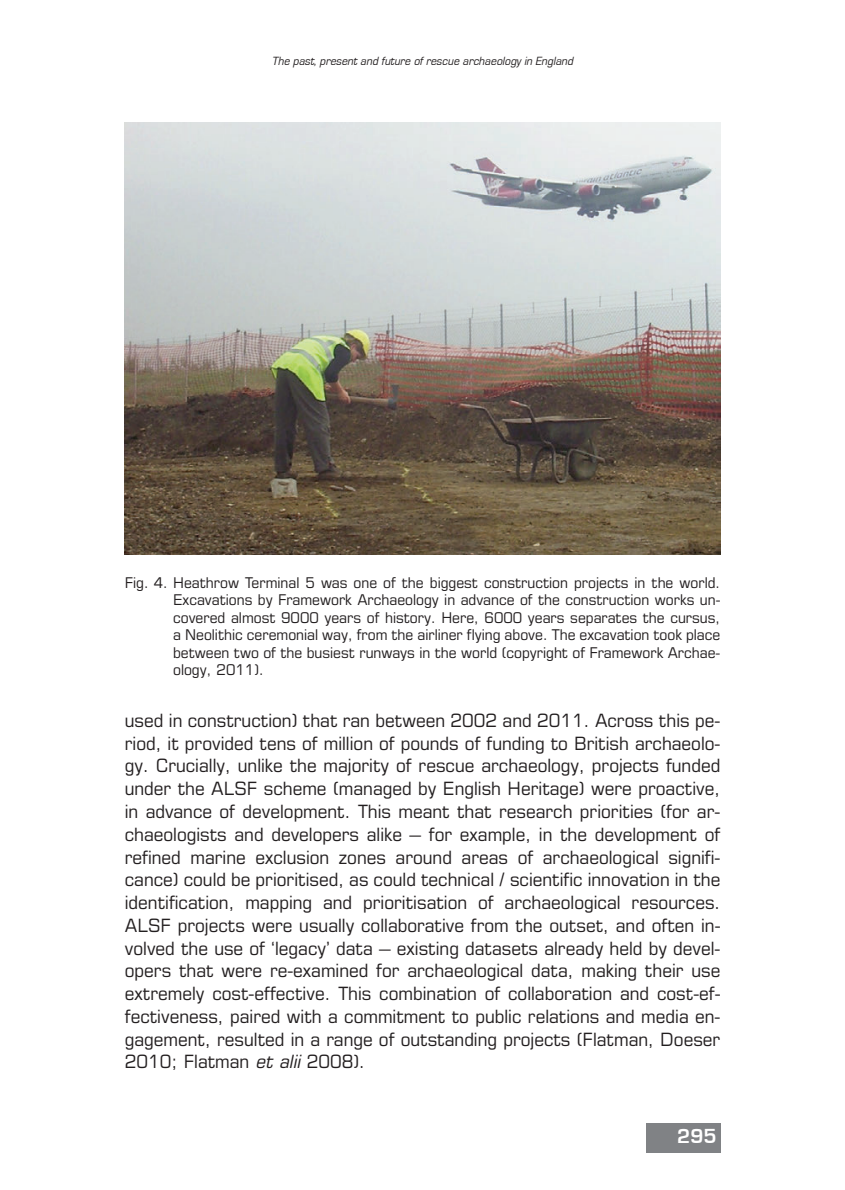
<style>
.page{position:relative;width:845px;height:1190px;background:#fff}
.page>*{position:absolute;margin:0;border:0;box-sizing:border-box;transform-origin:0 0}
.t1{font:700 21px "Eurostile";color:#fff}
.t2{font:18.38px/22.8px "Eurostile LT Pro";color:#231f20;text-align:justify;scale:.95 1}
.t3{font:14.88px/17.5px "Eurostile LT Pro";color:#231f20;text-align:justify;scale:.95 1}
.t4{font:italic 12.25px "Eurostile";color:#231f20;scale:.95 1}
.s1{font-style:italic}
</style>
<div class="page">
<div style="left:646px;top:1123px;width:74px;height:30px;background:#808285"></div>
<img style="left:125px;top:122px;width:595px;height:432px">
<p class="t4" style="left:272px;top:56px;width:321px">The past, present and future of rescue archaeology in England</p>
<p class="t3" style="left:173px;top:575px;width:577px;text-indent:-48px">Fig. 4. Heathrow Terminal 5 was one of the biggest construction projects in the world.<br>Excavations by Framework Archaeology in advance of the construction works un&shy;covered almost 9000 years of history. Here, 6000 years separates the cursus, a Neolithic ceremonial way, from the airliner flying above. The excavation took place between two of the busiest runways in the world (copyright of Framework Archae&shy;ology, 2011).</p>
<p class="t2" style="left:125px;top:711px;width:628px">used in construction) that ran between 2002 and 2011. Across this pe&shy;riod, it provided tens of million of pounds of funding to British archaeolo&shy;gy. Crucially, unlike the majority of rescue archaeology, projects funded under the ALSF scheme (managed by English Heritage) were proactive, in advance of development. This meant that research priorities (for ar&shy;chaeologists and developers alike – for example, in the development of refined marine exclusion zones around areas of archaeological signifi&shy;cance) could be prioritised, as could technical / scientific innovation in the identification, mapping and prioritisation of archaeological resources.<br>ALSF projects were usually collaborative from the outset, and often in&shy;volved the use of ‘legacy’ data – existing datasets already held by devel&shy;opers that were re-examined for archaeological data, making their use extremely cost-effective. This combination of collaboration and cost-ef&shy;fectiveness, paired with a commitment to public relations and media en&shy;gagement, resulted in a range of outstanding projects (Flatman, Doeser 2010; Flatman <span class="s1">et alii</span> 2008).</p>
<p class="t1" style="left:677px;top:1126px;width:41px">295</p>
</div>
